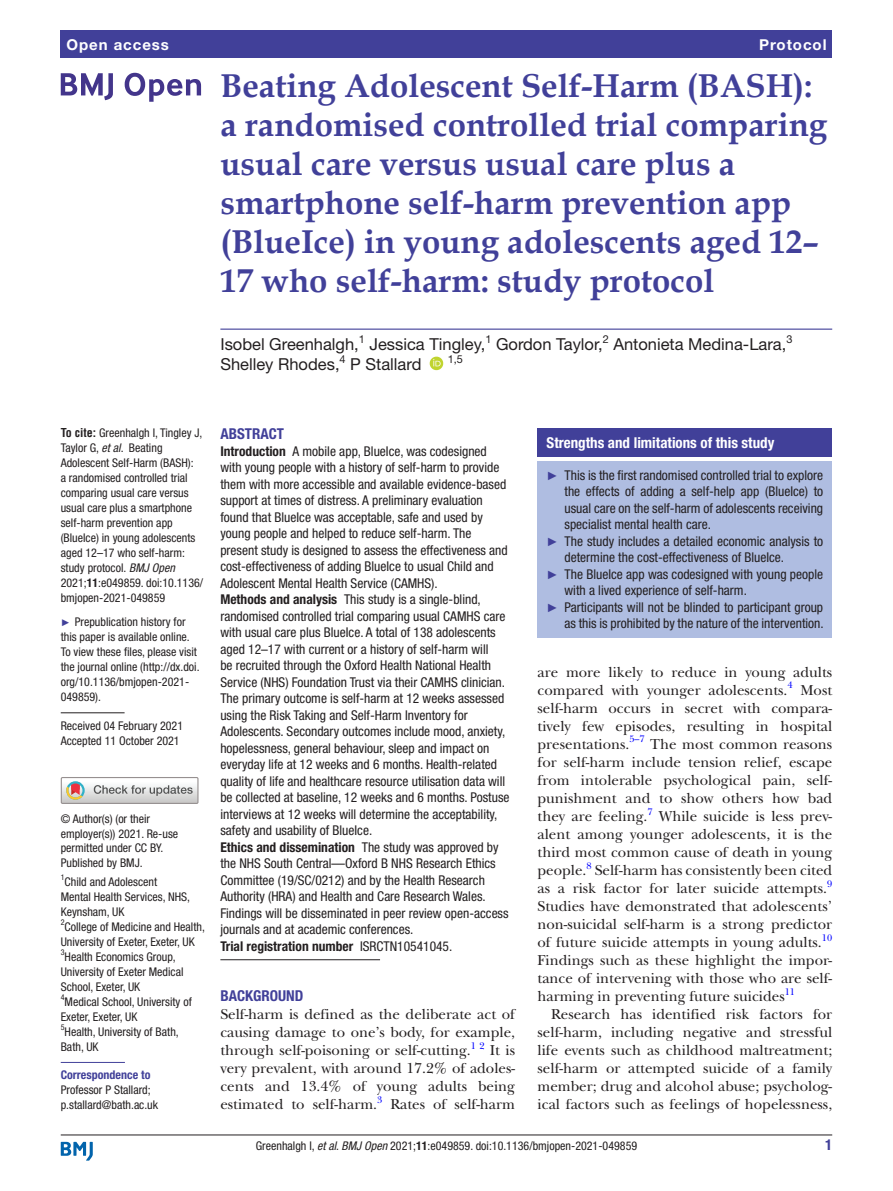
<style>
.page{position:relative;width:893px;height:1191px;background:#fff}
.page>*{position:absolute;margin:0;border:0;box-sizing:border-box;transform-origin:0 0}
.t1{font:700 33px/39px "Book Antiqua";color:#414099}
.t2{font:16.5px "Helvetica Neue LT Std";color:#231f20}
.t3{font:15px/18px "New Baskerville";color:#231f20;text-align:justify}
.t4{font:700 condensed 15px "Helvetica Neue LT Std";color:#fff}
.t5{font:700 condensed 15px "Helvetica Neue LT Std";color:#414099}
.t6{font:700 15px "Helvetica Neue LT Std";letter-spacing:.065em;color:#fff}
.t7{font:condensed 13.5px/16.5px "Helvetica Neue LT Std";color:#231f20}
.t8{font:condensed 12px/15px "Helvetica Neue LT Std";color:#231f20}
.t9{font:700 condensed 12px "Helvetica Neue LT Std";color:#414099}
.t10{font:10.95px "Helvetica Neue LT Std";color:#231f20}
.t11{font:9.9px "New Baskerville";color:#00f}
.t12{font:condensed 7.95px "Helvetica Neue LT Std";color:#231f20}
.s1{font-family:"Helvetica LT Std";font-weight:700}
.s2{font-style:italic}
.s3{font-weight:700}
.s4{font-family:"Arial";font-stretch:normal;font-size:9.75px;color:#414099}
.s5{font-family:"Arial";font-stretch:normal;font-size:12px;color:#414099}
</style>
<div class="page">
<hr style="left:61px;top:1134px;width:771px;height:1px;background:#231f20">
<svg style="left:61px;top:1141px;width:32px;height:19px"></svg>
<div style="left:61px;top:31px;width:771px;height:27px;background:#414099"></div>
<hr style="left:220px;top:328px;width:612px;height:2px;background:#414099">
<svg style="left:430px;top:357px;width:13px;height:13px"></svg>
<hr style="left:61px;top:712px;width:64px;height:1px;background:#231f20">
<hr style="left:61px;top:1062px;width:64px;height:1px;background:#414099">
<svg style="left:61px;top:73px;width:52px;height:27px"></svg>
<svg style="left:125px;top:73px;width:76px;height:29px"></svg>
<div style="left:61px;top:777px;width:138px;height:27px;border:1px solid #969090"></div>
<svg style="left:61px;top:777px;width:137px;height:26px"></svg>
<hr style="left:220px;top:959px;width:160px;height:1px;background:#231f20">
<div style="left:538px;top:428px;width:294px;height:29px;background:#414099"></div>
<div style="left:538px;top:461px;width:294px;height:176px;background:#afbde1"></div>
<p class="t6" style="left:66px;top:35px;width:104px">Open access</p>
<p class="t6" style="left:759px;top:35px;width:69px">Protocol</p>
<h1 class="t1" style="left:220px;top:66px;width:608px">Beating Adolescent Self-Harm (BASH): a randomised controlled trial comparing usual care versus usual care plus a smartphone self-harm prevention app (BlueIce) in young adolescents aged 12– 17 who self-harm: study protocol</h1>
<p class="t2" style="left:220px;top:335px;width:140px">Isobel Greenhalgh,</p>
<p class="t10" style="left:359px;top:332px;width:8px">1</p>
<p class="t2" style="left:369px;top:335px;width:117px">Jessica Tingley,</p>
<p class="t10" style="left:485px;top:332px;width:8px">1</p>
<p class="t2" style="left:496px;top:335px;width:108px">Gordon Taylor,</p>
<p class="t10" style="left:603px;top:332px;width:8px">2</p>
<p class="t2" style="left:613px;top:335px;width:174px">Antonieta Medina-Lara,</p>
<p class="t10" style="left:786px;top:332px;width:8px">3</p>
<p class="t2" style="left:220px;top:354px;width:121px">Shelley Rhodes,</p>
<p class="t10" style="left:340px;top:352px;width:8px">4</p>
<p class="t2" style="left:350px;top:354px;width:73px">P Stallard</p>
<p class="t10" style="left:448px;top:352px;width:17px">1,5</p>
<p class="t8" style="left:61px;top:425px;width:144px"><span class="s1">To cite:</span> Greenhalgh I, Tingley J,<br>Taylor G, <span class="s2">et al</span>. Beating<br>Adolescent Self-Harm (BASH):<br>a randomised controlled trial comparing usual care versus usual care plus a smartphone self-harm prevention app (BlueIce) in young adolescents aged 12–17 who self-harm: study protocol. <span class="s2">BMJ Open<br></span>2021;<span class="s3">11</span>:e049859. doi:10.1136/ bmjopen-2021-049859</p>
<p class="t8" style="left:61px;top:614px;width:140px"><span class="s4">►</span> Prepublication history for this paper is available online.<br>To view these files, please visit the journal online (http://dx.doi. org/10.1136/bmjopen-2021-<br>049859).</p>
<p class="t8" style="left:61px;top:718px;width:124px">Received 04 February 2021<br>Accepted 11 October 2021</p>
<p class="t8" style="left:61px;top:812px;width:119px;line-height:14.4px">© Author(s) (or their employer(s)) 2021. Re-use permitted under CC BY.<br>Published by BMJ.</p>
<p class="t12" style="left:61px;top:873px;width:5px">1</p>
<p class="t8" style="left:61px;top:874px;width:131px;text-indent:4px">Child and Adolescent<br>Mental Health Services, NHS,<br>Keynsham, UK</p>
<p class="t12" style="left:61px;top:918px;width:5px">2</p>
<p class="t8" style="left:61px;top:919px;width:146px;text-indent:4px">College of Medicine and Health,<br>University of Exeter, Exeter, UK</p>
<p class="t12" style="left:61px;top:948px;width:5px">3</p>
<p class="t8" style="left:61px;top:949px;width:133px;text-indent:4px">Health Economics Group,<br>University of Exeter Medical<br>School, Exeter, UK<br><sup>4</sup>Medical School, University of<br>Exeter, Exeter, UK<br><sup>5</sup>Health, University of Bath,<br>Bath, UK</p>
<p class="t9" style="left:61px;top:1067px;width:91px">Correspondence to</p>
<p class="t8" style="left:61px;top:1082px;width:99px">Professor P Stallard; p.stallard@bath.ac.uk</p>
<p class="t5" style="left:220px;top:425px;width:65px">ABSTRACT</p>
<p class="t7" style="left:220px;top:442px;width:291px"><span class="s3">Introduction</span> A mobile app, BlueIce, was codesigned with young people with a history of self-harm to provide them with more accessible and available evidence-based support at times of distress. A preliminary evaluation found that BlueIce was acceptable, safe and used by young people and helped to reduce self-harm. The present study is designed to assess the effectiveness and cost-effectiveness of adding BlueIce to usual Child and Adolescent Mental Health Service (CAMHS).<br><span class="s3">Methods and analysis</span> This study is a single-blind, randomised controlled trial comparing usual CAMHS care with usual care plus BlueIce. A total of 138 adolescents aged 12–17 with current or a history of self-harm will<br>be recruited through the Oxford Health National Health Service (NHS) Foundation Trust via their CAMHS clinician.<br>The primary outcome is self-harm at 12 weeks assessed using the Risk Taking and Self-Harm Inventory for Adolescents. Secondary outcomes include mood, anxiety, hopelessness, general behaviour, sleep and impact on everyday life at 12 weeks and 6 months. Health-related quality of life and healthcare resource utilisation data will be collected at baseline, 12 weeks and 6 months. Postuse interviews at 12 weeks will determine the acceptability, safety and usability of BlueIce.<br><span class="s3">Ethics and dissemination</span> The study was approved by the NHS South Central—Oxford B NHS Research Ethics Committee (19/SC/0212) and by the Health Research Authority (HRA) and Health and Care Research Wales.<br>Findings will be disseminated in peer review open-access journals and at academic conferences.<br><span class="s3">Trial registration number</span> ISRCTN10541045.</p>
<p class="t5" style="left:220px;top:987px;width:85px">BACKGROUND</p>
<p class="t3" style="left:220px;top:1005px;width:296px">Self-harm is defined as the deliberate act of causing damage to one’s body, for example, through self-poisoning or self-cutting.</p>
<p class="t11" style="left:471px;top:1039px;width:15px">1 2</p>
<p class="t3" style="left:220px;top:1041px;width:296px;text-indent:270px">It is very prevalent, with around 17.2% of adoles&shy;cents and 13.4% of young adults being estimated to self-harm.<sup>3</sup></p>
<p class="t3" style="left:390px;top:1095px;width:126px">Rates of self-harm</p>
<p class="t4" style="left:547px;top:434px;width:229px">Strengths and limitations of this study</p>
<p class="t7" style="left:547px;top:467px;width:278px"><span class="s5">►</span> This is the first randomised controlled trial to explore</p>
<p class="t7" style="left:565px;top:483px;width:260px">the effects of adding a self-help app (BlueIce) to</p>
<p class="t7" style="left:565px;top:500px;width:260px">usual care on the self-harm of adolescents receiving</p>
<p class="t7" style="left:565px;top:516px;width:148px">specialist mental health care.</p>
<p class="t7" style="left:547px;top:533px;width:278px"><span class="s5">►</span> The study includes a detailed economic analysis to</p>
<p class="t7" style="left:565px;top:549px;width:221px">determine the cost-effectiveness of BlueIce.</p>
<p class="t7" style="left:547px;top:566px;width:278px"><span class="s5">►</span> The BlueIce app was codesigned with young people</p>
<p class="t7" style="left:565px;top:582px;width:184px">with a lived experience of self-harm.</p>
<p class="t7" style="left:547px;top:599px;width:278px"><span class="s5">►</span> Participants will not be blinded to participant group</p>
<p class="t7" style="left:565px;top:615px;width:261px">as this is prohibited by the nature of the intervention.</p>
<p class="t3" style="left:538px;top:663px;width:296px">are more likely to reduce in young adults compared with younger adolescents.<sup>4</sup></p>
<p class="t3" style="left:538px;top:681px;width:296px;text-indent:263px">Most self-harm occurs in secret with compara&shy;tively few episodes, resulting in hospital presentations.</p>
<p class="t11" style="left:629px;top:733px;width:17px">5–7</p>
<p class="t3" style="left:538px;top:735px;width:296px;text-indent:113px">The most common reasons for self-harm include tension relief, escape from intolerable psychological pain, self&shy;punishment and to show others how bad they are feeling.</p>
<p class="t11" style="left:647px;top:805px;width:7px">7</p>
<p class="t3" style="left:538px;top:807px;width:296px;text-indent:121px">While suicide is less prev&shy;alent among younger adolescents, it is the third most common cause of death in young people.</p>
<p class="t11" style="left:586px;top:859px;width:7px">8</p>
<p class="t3" style="left:538px;top:861px;width:296px;text-indent:57px">Self-harm has consistently been cited as a risk factor for later suicide attempts.</p>
<p class="t11" style="left:827px;top:877px;width:7px">9</p>
<p class="t3" style="left:538px;top:897px;width:296px">Studies have demonstrated that adolescents’ non-suicidal self-harm is a strong predictor of future suicide attempts in young adults.</p>
<p class="t11" style="left:822px;top:931px;width:12px">10</p>
<p class="t3" style="left:538px;top:951px;width:296px">Findings such as these highlight the impor&shy;tance of intervening with those who are self&shy;harming in preventing future suicides</p>
<p class="t11" style="left:785px;top:985px;width:12px">11</p>
<p class="t3" style="left:538px;top:1005px;width:296px;text-indent:14px">Research has identified risk factors for self-harm, including negative and stressful life events such as childhood maltreatment; self-harm or attempted suicide of a family member; drug and alcohol abuse; psycholog&shy;ical factors such as feelings of hopelessness,</p>
<p class="t8" style="left:256px;top:1137px;width:383px">Greenhalgh I, <span class="s2">et al</span>. <span class="s2">BMJ Open</span> 2021;<span class="s3">11</span>:e049859. doi:10.1136/bmjopen-2021-049859</p>
<p class="t5" style="left:825px;top:1135px;width:9px">1</p>
</div>
